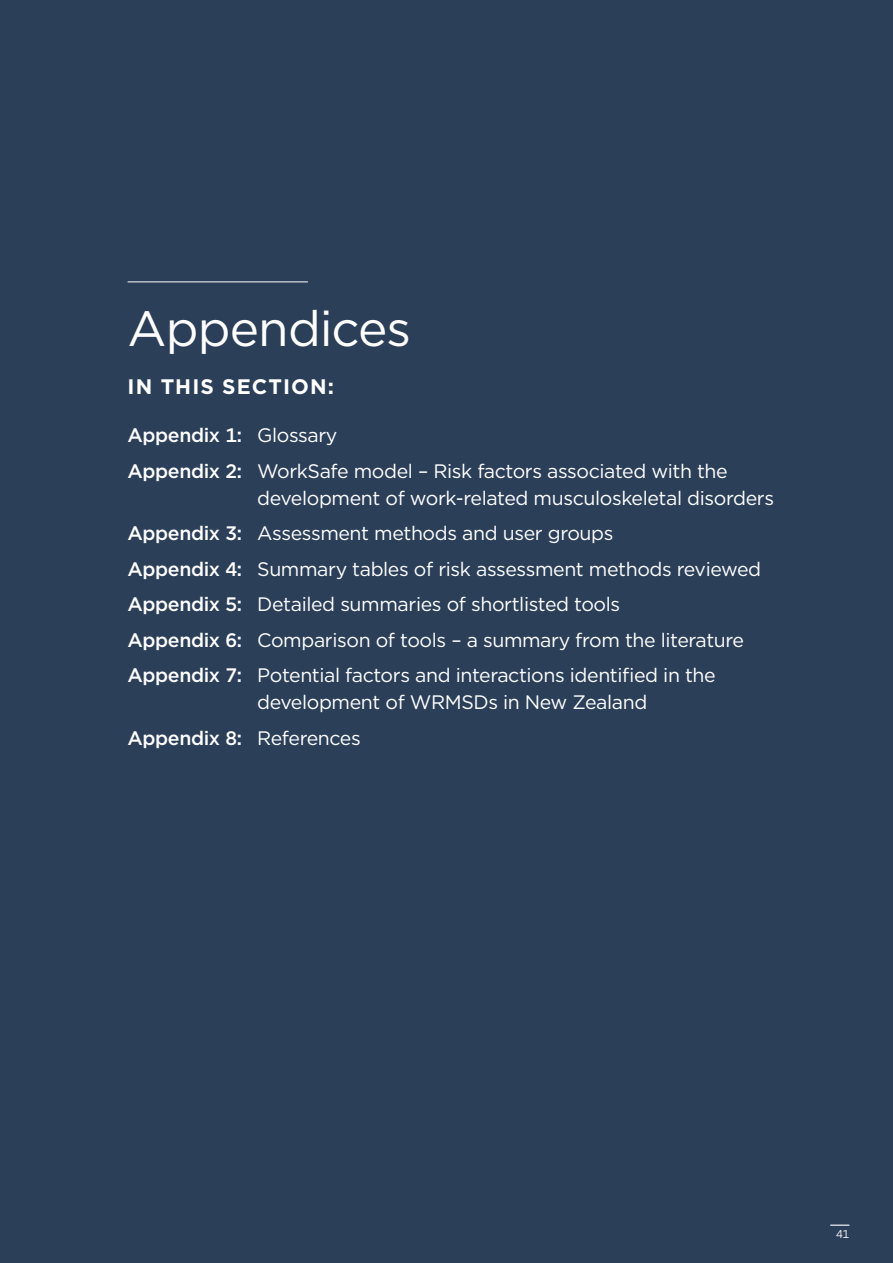
<style>
.page{position:relative;width:893px;height:1263px;background:#2b3f59}
.page>*{position:absolute;margin:0;border:0;box-sizing:border-box;transform-origin:0 0}
.t1{font:49.5px "Gotham";letter-spacing:-.02em;color:#fff}
.t2{font:700 21px "Gotham";letter-spacing:.05em;color:#fff}
.t3{font:19.5px/35.5px "Gotham";letter-spacing:-.02em;color:#fff}
.t4{font:11.25px "Gotham";color:#fff}
.s1{font-weight:500}
</style>
<div class="page">
<hr style="left:128px;top:281px;width:180px;height:1px;background:#fff">
<svg style="left:830px;top:1224px;width:19px;height:2px"></svg>
<h1 class="t1" style="left:128px;top:297px;width:285px">Appendices</h1>
<p class="t2" style="left:128px;top:373px;width:208px">IN THIS SECTION:</p>
<p class="t3" style="left:128px;top:417px;width:602px"><span class="s1">Appendix 1:</span> Glossary<br><span class="s1">Appendix 2:</span> WorkSafe model – Risk factors associated with the</p>
<p class="t3" style="left:128px;top:480px;width:648px;text-indent:130px">development of work-related musculoskeletal disorders <span class="s1">Appendix 3:</span> Assessment methods and user groups<br><span class="s1">Appendix 4:</span> Summary tables of risk assessment methods reviewed <span class="s1">Appendix 5:</span> Detailed summaries of shortlisted tools<br><span class="s1">Appendix 6:</span> Comparison of tools – a summary from the literature <span class="s1">Appendix 7:</span> Potential factors and interactions identified in the</p>
<p class="t3" style="left:128px;top:684px;width:521px;text-indent:130px">development of WRMSDs in New Zealand<br><span class="s1">Appendix 8:</span> References</p>
<p class="t4" style="left:836px;top:1227px;width:15px">41</p>
</div>
